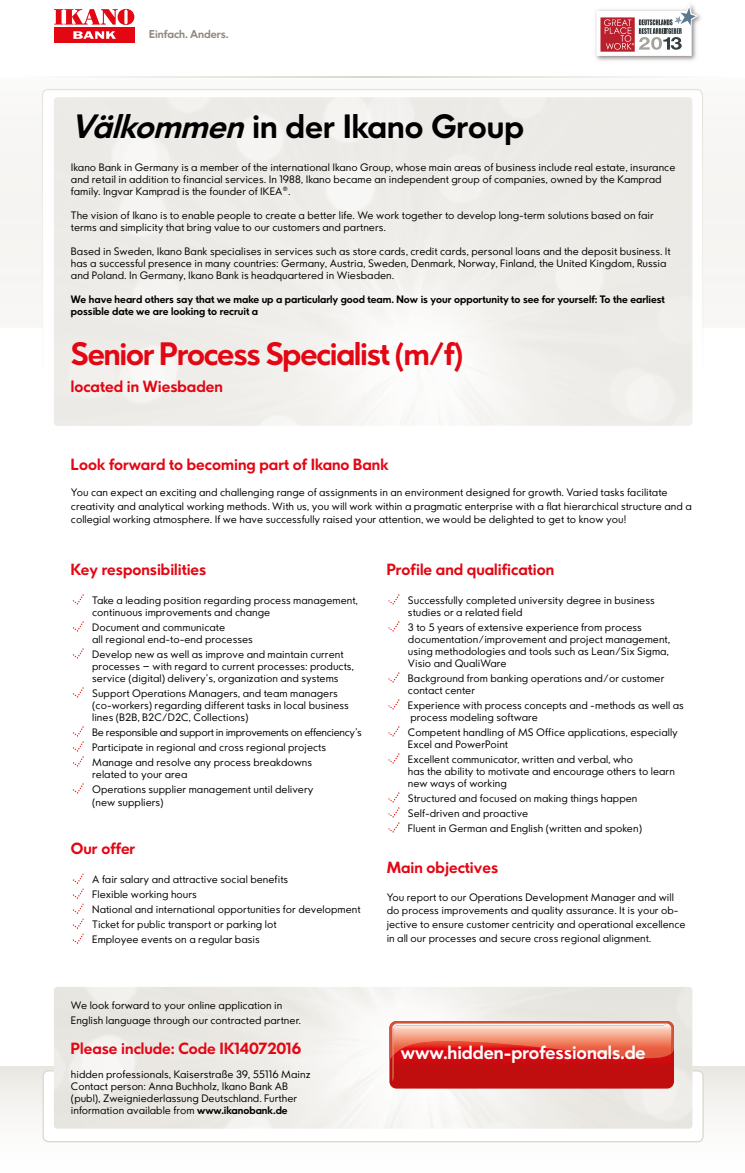
<style>
.page{position:relative;width:745px;height:1173px;background:#fff}
.page>*{position:absolute;margin:0;border:0;box-sizing:border-box;transform-origin:0 0}
.t1{font:700 31.25px "Ikano Sans";color:#000}
.t2{font:700 30px "Ikano Sans";letter-spacing:-.04em;color:#e30613}
.t3{font:700 17.5px "Ikano Sans";color:#fff}
.t4{font:700 15px "Ikano Sans";color:#e30613}
.t5{font:700 10.62px "Ikano Sans";color:#918b7d}
.t6{font:300 10px/12px "Ikano Sans";color:#000}
.t7{font:700 10px/12px "Ikano Sans";color:#000}
.s1{font-style:italic}
.s2{font-weight:700}
</style>
<div class="page">
<div style="left:54px;top:27px;width:80px;height:16px;background:#e30613"></div>
<svg style="left:73px;top:31px;width:43px;height:8px"></svg>
<svg style="left:54px;top:9px;width:80px;height:16px"></svg>
<img style="left:595px;top:13px;width:106px;height:48px">
<svg style="left:596px;top:5px;width:101px;height:51px"></svg>
<div style="left:0;top:1067px;width:744px;height:106px;background:linear-gradient(to bottom,#eceae5,#fff)"></div>
<div style="left:0;top:76px;width:744px;height:252px;background:#f7f6f4"></div>
<svg style="left:0;top:76px;width:591px;height:1px"></svg>
<svg style="left:43px;top:93px;width:658px;height:301px;fill:#edece8"></svg>
<svg style="left:388px;top:594px;width:11px;height:11px"></svg>
<svg style="left:388px;top:621px;width:11px;height:11px"></svg>
<svg style="left:388px;top:672px;width:11px;height:11px"></svg>
<svg style="left:388px;top:699px;width:11px;height:11px"></svg>
<svg style="left:388px;top:726px;width:11px;height:11px"></svg>
<svg style="left:388px;top:753px;width:11px;height:11px"></svg>
<svg style="left:388px;top:792px;width:11px;height:41px"></svg>
<div style="left:43px;top:1071px;width:659px;height:71px;background:#fff;border-radius:5px"></div>
<div style="left:43px;top:1070px;width:660px;height:72px;border:1px solid #dad6ce;border-radius:5px"></div>
<img style="left:54px;top:987px;width:638px;height:142px">
<div style="left:389px;top:1021px;width:284px;height:67px;background:#c00d0e;border-radius:7px"></div>
<svg style="left:389px;top:1021px;width:284px;height:65px"></svg>
<svg style="left:73px;top:594px;width:11px;height:11px"></svg>
<svg style="left:73px;top:621px;width:11px;height:11px"></svg>
<svg style="left:73px;top:648px;width:11px;height:11px"></svg>
<svg style="left:73px;top:687px;width:11px;height:11px"></svg>
<svg style="left:73px;top:726px;width:11px;height:41px"></svg>
<svg style="left:73px;top:783px;width:11px;height:11px"></svg>
<svg style="left:73px;top:873px;width:11px;height:71px"></svg>
<p class="t5" style="left:149px;top:27px;width:81px">Einfach. Anders.</p>
<h1 class="t1" style="left:71px;top:106px;width:454px"><span class="s1">Välkommen</span>in der Ikano Group</h1>
<p class="t6" style="left:71px;top:162px;width:605px">Ikano Bank in Germany is a member of the international Ikano Group, whose main areas of business include real estate, insurance and retail in addition to financial services. In 1988, Ikano became an independent group of companies, owned by the Kamprad family. Ingvar Kamprad is the founder of IKEA®.</p>
<p class="t6" style="left:71px;top:210px;width:584px">The vision of Ikano is to enable people to create a better life. We work together to develop long-term solutions based on fair terms and simplicity that bring value to our customers and partners.</p>
<p class="t6" style="left:71px;top:246px;width:601px">Based in Sweden, Ikano Bank specialises in services such as store cards, credit cards, personal loans and the deposit business. It has a successful presence in many countries: Germany, Austria, Sweden, Denmark, Norway, Finland, the United Kingdom, Russia and Poland. In Germany, Ikano Bank is headquartered in Wiesbaden.</p>
<p class="t7" style="left:71px;top:294px;width:595px">We have heard others say that we make up a particularly good team. Now is your opportunity to see for yourself: To the earliest possible date we are looking to recruit a</p>
<h2 class="t2" style="left:71px;top:334px;width:393px">Senior Process Specialist (m/f)</h2>
<h3 class="t4" style="left:71px;top:377px;width:153px">located in Wiesbaden</h3>
<h3 class="t4" style="left:71px;top:455px;width:319px">Look forward to becoming part of Ikano Bank</h3>
<p class="t6" style="left:71px;top:485px;width:622px;line-height:13.8px">You can expect an exciting and challenging range of assignments in an environment designed for growth. Varied tasks facilitate creativity and analytical working methods. With us, you will work within a pragmatic enterprise with a flat hierarchical structure and a collegial working atmosphere. If we have successfully raised your attention, we would be delighted to get to know you!</p>
<h3 class="t4" style="left:386px;top:560px;width:169px">Profile and qualification</h3>
<p class="t6" style="left:407px;top:594px;width:248px">Successfully completed university degree in business studies or a related field</p>
<p class="t6" style="left:407px;top:621px;width:263px">3 to 5 years of extensive experience from process documentation/improvement and project management, using methodologies and tools such as Lean/Six Sigma, Visio and QualiWare</p>
<p class="t6" style="left:407px;top:672px;width:258px">Background from banking operations and/or customer contact center</p>
<p class="t6" style="left:407px;top:699px;width:277px">Experience with process concepts and -methods as well as process modeling software</p>
<p class="t6" style="left:407px;top:726px;width:271px">Competent handling of MS Office applications, especially<br>Excel and PowerPoint</p>
<p class="t6" style="left:407px;top:753px;width:268px">Excellent communicator, written and verbal, who<br>has the ability to motivate and encourage others to learn new ways of working</p>
<p class="t6" style="left:407px;top:790px;width:235px;line-height:15px">Structured and focused on making things happen<br>Self-driven and proactive<br>Fluent in German and English (written and spoken)</p>
<h3 class="t4" style="left:386px;top:858px;width:113px">Main objectives</h3>
<p class="t6" style="left:386px;top:890px;width:300px;line-height:13.8px">You report to our Operations Development Manager and will do process improvements and quality assurance. It is your ob&shy;jective to ensure customer centricity and operational excellence in all our processes and secure cross regional alignment.</p>
<h3 class="t4" style="left:71px;top:560px;width:137px">Key responsibilities</h3>
<p class="t6" style="left:92px;top:594px;width:267px">Take a leading position regarding process management, continuous improvements and change</p>
<p class="t6" style="left:92px;top:621px;width:162px">Document and communicate<br>all regional end-to-end processes</p>
<p class="t6" style="left:92px;top:648px;width:263px">Develop new as well as improve and maintain current processes – with regard to current processes: products, service (digital) delivery’s, organization and systems</p>
<p class="t6" style="left:92px;top:687px;width:258px">Support Operations Managers, and team managers (co-workers) regarding different tasks in local business lines (B2B, B2C/D2C, Collections)</p>
<p class="t6" style="left:92px;top:724px;width:271px;line-height:15px">Be responsible and support in improvements on effenciency’s<br>Participate in regional and cross regional projects<br>Manage and resolve any process breakdowns</p>
<p class="t6" style="left:92px;top:766px;width:222px;line-height:15px">related to your area<br>Operations supplier management until delivery</p>
<p class="t6" style="left:92px;top:796px;width:73px">(new suppliers)</p>
<h3 class="t4" style="left:71px;top:839px;width:66px">Our offer</h3>
<p class="t6" style="left:92px;top:872px;width:270px;line-height:15px">A fair salary and attractive social benefits<br>Flexible working hours<br>National and international opportunities for development Ticket for public transport or parking lot<br>Employee events on a regular basis</p>
<p class="t6" style="left:71px;top:998px;width:231px;line-height:15px">We look forward to your online application in<br>English language through our contracted partner.</p>
<h3 class="t4" style="left:71px;top:1039px;width:232px">Please include: Code IK14072016</h3>
<p class="t6" style="left:71px;top:1068px;width:241px">hidden professionals, Kaiserstraße 39, 55116 Mainz Contact person: Anna Buchholz, Ikano Bank AB (publ), Zweigniederlassung Deutschland. Further information available from <span class="s2">www.ikanobank.de</span></p>
<h3 class="t3" style="left:400px;top:1041px;width:246px">www.hidden-professionals.de</h3>
</div>
